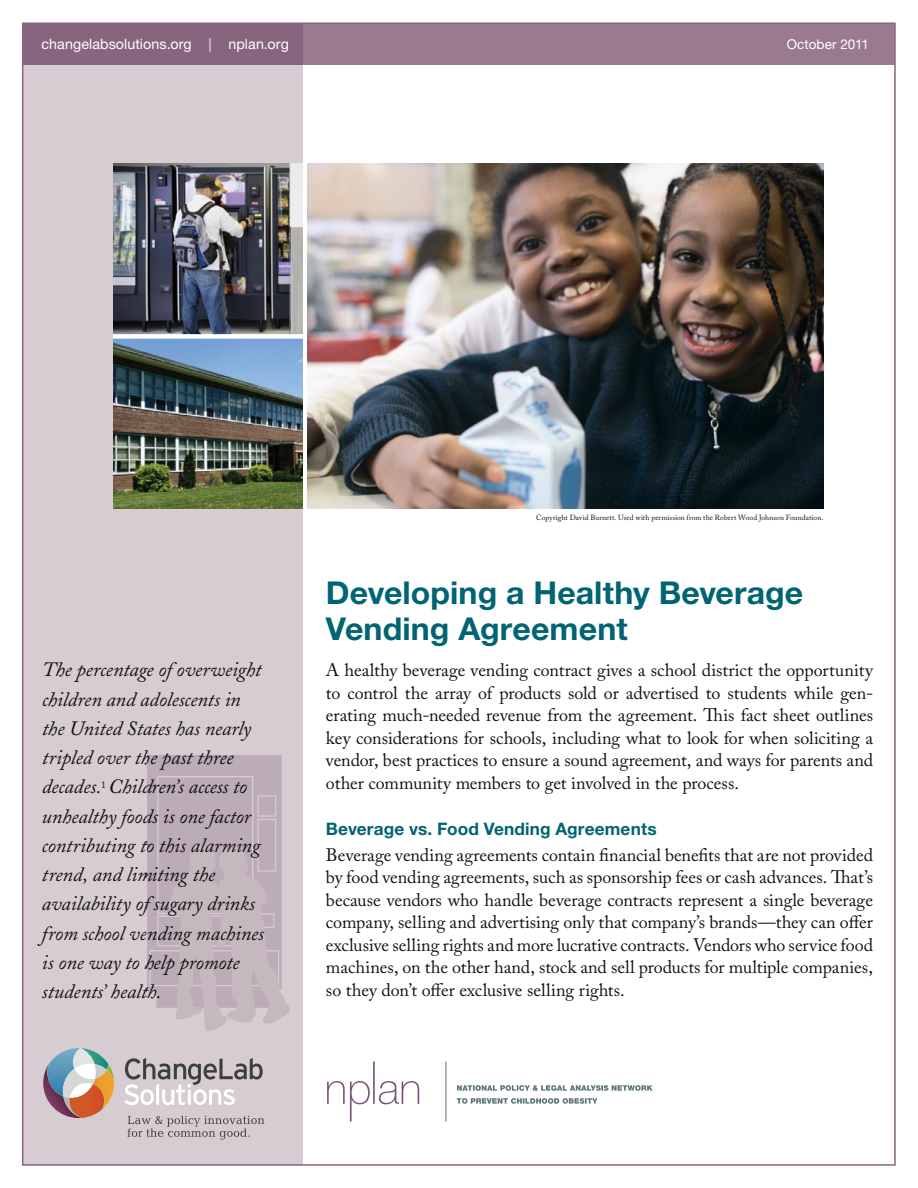
<style>
.page{position:relative;width:918px;height:1188px;background:#fff}
.page>*{position:absolute;margin:0;border:0;box-sizing:border-box;transform-origin:0 0}
.t1{font:700 31.5px/36px "Helvetica Neue";letter-spacing:.005em;color:#006472}
.t2{font:italic 20.25px/29.2px "Adobe Caslon";letter-spacing:-.005em;color:#121212}
.t3{font:18px/22.5px "Adobe Caslon Pro";letter-spacing:-.005em;color:#121212;text-align:justify}
.t4{font:700 17.25px "Helvetica Neue";letter-spacing:.01em;color:#006472}
.t5{font:14.25px "Helvetica Neue";letter-spacing:.005em;color:#fff}
.t6{font:13.5px "Helvetica Neue";letter-spacing:.01em;color:#fff}
.t7{font:7.5px "Adobe Caslon Pro";letter-spacing:.01em;color:#121212}
.s1{font-weight:100;font-size:19.5px}
</style>
<div class="page">
<div style="left:23px;top:24px;width:279px;height:1141px;background:#d6ccd1"></div>
<div style="left:23px;top:24px;width:872px;height:41px;background:#9a7a90"></div>
<div style="left:23px;top:23px;width:279px;height:42px;background:#87657f"></div>
<svg style="left:43px;top:1048px;width:71px;height:70px"></svg>
<svg style="left:124px;top:1058px;width:139px;height:47px"></svg>
<svg style="left:127px;top:1116px;width:137px;height:24px"></svg>
<svg style="left:327px;top:1062px;width:92px;height:60px"></svg>
<hr style="left:446px;top:1062px;width:1px;height:59px;background:#626371">
<svg style="left:457px;top:1085px;width:196px;height:6px"></svg>
<svg style="left:457px;top:1098px;width:141px;height:6px"></svg>
<img style="left:307px;top:164px;width:517px;height:345px">
<img style="left:113px;top:164px;width:189px;height:345px">
<div style="left:113px;top:334px;width:191px;height:5px;background:#fff"></div>
<svg style="left:147px;top:755px;width:143px;height:276px;background:#c2b4bc"></svg>
<p class="t5" style="left:41px;top:35px;width:249px">changelabsolutions.org <span class="s1">I</span> nplan.org</p>
<p class="t6" style="left:787px;top:36px;width:84px">October 2011</p>
<p class="t2" style="left:42px;top:656px;width:224px">The percentage of overweight children and adolescents in the United States has nearly tripled over the past three decades.<sup>1</sup> Children’s access to unhealthy foods is one factor contributing to this alarming trend, and limiting the availability of sugary drinks from school vending machines is one way to help promote students’ health.</p>
<p class="t7" style="left:536px;top:513px;width:289px">Copyright David Burnett. Used with permission from the Robert Wood Johnson Foundation.</p>
<h1 class="t1" style="left:326px;top:574px;width:479px">Developing a Healthy Beverage<br>Vending Agreement</h1>
<p class="t3" style="left:326px;top:659px;width:549px">A healthy beverage vending contract gives a school district the opportunity to control the array of products sold or advertised to students while gen&shy;erating much-needed revenue from the agreement. This fact sheet outlines key considerations for schools, including what to look for when soliciting a vendor, best practices to ensure a sound agreement, and ways for parents and other community members to get involved in the process.</p>
<p class="t4" style="left:326px;top:819px;width:332px">Beverage vs. Food Vending Agreements</p>
<p class="t3" style="left:326px;top:843px;width:549px">Beverage vending agreements contain financial benefits that are not provided by food vending agreements, such as sponsorship fees or cash advances. That’s because vendors who handle beverage contracts represent a single beverage company, selling and advertising only that company’s brands—they can offer exclusive selling rights and more lucrative contracts. Vendors who service food machines, on the other hand, stock and sell products for multiple companies, so they don’t offer exclusive selling rights.</p>
</div>
